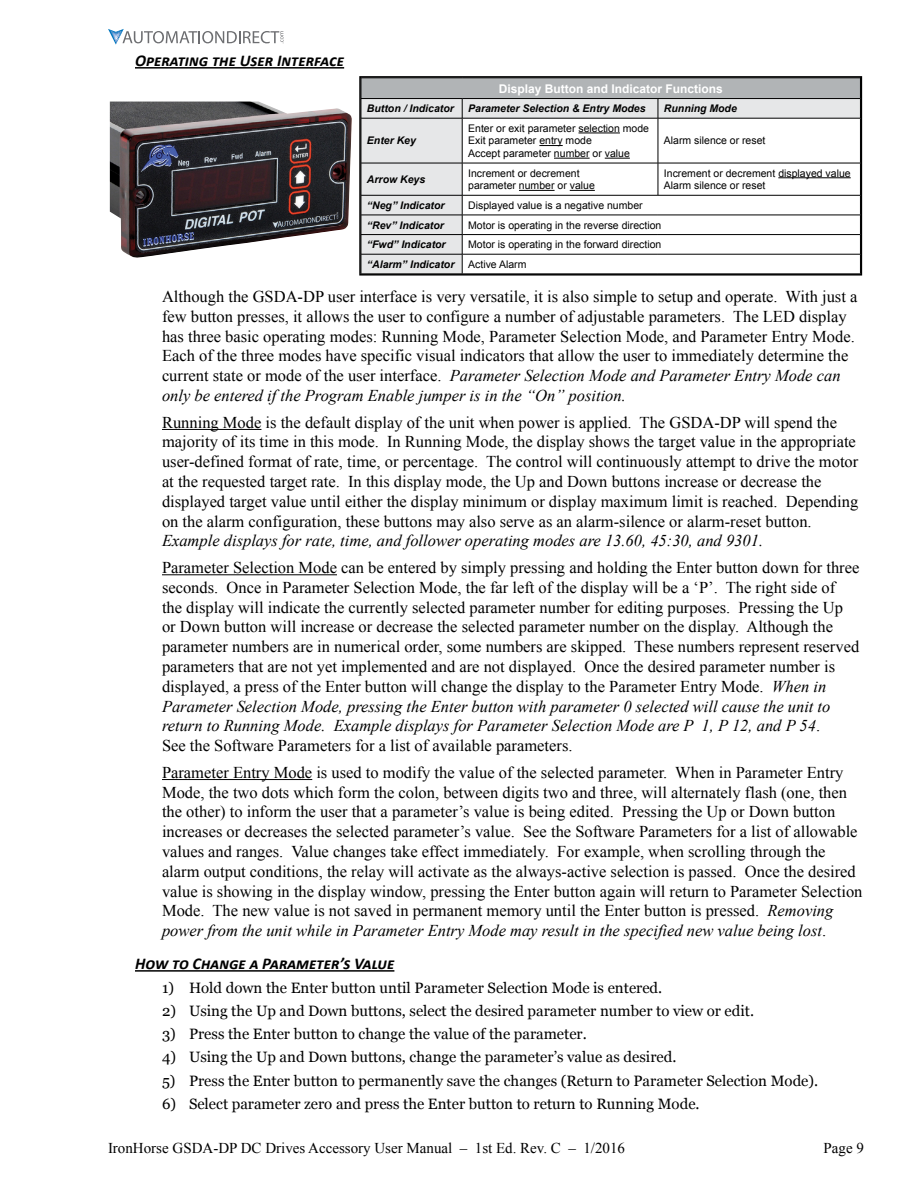
<style>
.page{position:relative;width:918px;height:1188px;background:#fff}
.page>*{position:absolute;margin:0;border:0;box-sizing:border-box;transform-origin:0 0}
.Body{font:16.5px/19.8px "Times New Roman";color:#000}
.Head_-_Sub_1{font:italic 700 16.5px "Calibri";color:#000}
.t1{font:15px "Georgia";color:#000}
.t2{font:15px "Times New Roman";color:#000}
.t3{font:700 12px "Arial";color:#fff}
.t4{font:10.5px/12.6px "Arial";color:#000}
.t5{font:italic 700 10.5px "Arial";color:#000}
.s1{font-style:italic}
</style>
<div class="page">
<svg style="left:108px;top:29px;width:176px;height:16px"></svg>
<hr style="left:135px;top:67px;width:209px;height:2px;background:#000">
<hr style="left:162px;top:429px;width:99px;height:1px;background:#000">
<hr style="left:162px;top:574px;width:175px;height:1px;background:#000">
<hr style="left:162px;top:779px;width:150px;height:1px;background:#000">
<hr style="left:135px;top:970px;width:259px;height:2px;background:#000">
<img style="left:110px;top:102px;width:242px;height:156px">
<div style="left:361px;top:78px;width:499px;height:21px;background:#b1b4b6"></div>
<svg style="left:362px;top:99px;width:497px;height:174px;background:#e1e2e3"></svg>
<svg style="left:463px;top:119px;width:396px;height:154px"></svg>
<hr style="left:361px;top:98px;width:101px;height:1px;background:#000">
<hr style="left:462px;top:98px;width:196px;height:1px;background:#000">
<svg style="left:462px;top:99px;width:1px;height:19px"></svg>
<hr style="left:658px;top:98px;width:203px;height:1px;background:#000">
<svg style="left:658px;top:99px;width:1px;height:19px"></svg>
<hr style="left:361px;top:118px;width:101px;height:1px;background:#000">
<hr style="left:462px;top:118px;width:196px;height:1px;background:#000">
<hr style="left:462px;top:118px;width:1px;height:45px;background:#000">
<hr style="left:658px;top:118px;width:203px;height:1px;background:#000">
<hr style="left:658px;top:118px;width:1px;height:45px;background:#000">
<hr style="left:361px;top:163px;width:101px;height:1px;background:#000">
<hr style="left:462px;top:163px;width:196px;height:1px;background:#000">
<hr style="left:462px;top:163px;width:1px;height:32px;background:#000">
<hr style="left:658px;top:163px;width:203px;height:1px;background:#000">
<hr style="left:658px;top:163px;width:1px;height:32px;background:#000">
<hr style="left:361px;top:195px;width:101px;height:1px;background:#000">
<hr style="left:462px;top:195px;width:196px;height:1px;background:#000">
<hr style="left:658px;top:195px;width:203px;height:1px;background:#000">
<hr style="left:361px;top:215px;width:101px;height:1px;background:#000">
<hr style="left:462px;top:215px;width:196px;height:1px;background:#000">
<hr style="left:658px;top:215px;width:203px;height:1px;background:#000">
<hr style="left:361px;top:234px;width:101px;height:1px;background:#000">
<hr style="left:462px;top:234px;width:196px;height:1px;background:#000">
<hr style="left:658px;top:234px;width:203px;height:1px;background:#000">
<hr style="left:361px;top:254px;width:101px;height:1px;background:#000">
<hr style="left:462px;top:254px;width:196px;height:1px;background:#000">
<svg style="left:462px;top:195px;width:1px;height:78px"></svg>
<hr style="left:658px;top:254px;width:203px;height:1px;background:#000">
<hr style="left:579px;top:133px;width:41px;height:1px;background:#000">
<svg style="left:539px;top:145px;width:24px;height:1px"></svg>
<hr style="left:554px;top:158px;width:36px;height:1px;background:#000">
<svg style="left:605px;top:158px;width:25px;height:1px"></svg>
<hr style="left:519px;top:190px;width:36px;height:1px;background:#000">
<svg style="left:570px;top:190px;width:25px;height:1px"></svg>
<hr style="left:778px;top:177px;width:73px;height:1px;background:#000">
<div style="left:359px;top:76px;width:503px;height:200px;border:2px solid #000"></div>
<p class="Head_-_Sub_1" style="left:135px;top:50px;width:211px">Operating the User Interface</p>
<p class="t3" style="left:499px;top:80px;width:226px">Display Button and Indicator Functions</p>
<p class="t5" style="left:367px;top:102px;width:88px">Button / Indicator</p>
<p class="t5" style="left:468px;top:102px;width:179px">Parameter Selection &amp; Entry Modes</p>
<p class="t5" style="left:664px;top:102px;width:74px">Running Mode</p>
<p class="t5" style="left:367px;top:134px;width:51px">Enter Key</p>
<p class="t4" style="left:468px;top:122px;width:182px">Enter or exit parameter selection mode<br>Exit parameter entry mode<br>Accept parameter number or value</p>
<p class="t4" style="left:664px;top:135px;width:103px">Alarm silence or reset</p>
<p class="t5" style="left:367px;top:172px;width:60px">Arrow Keys</p>
<p class="t4" style="left:468px;top:167px;width:128px">Increment or decrement parameter number or value</p>
<p class="t4" style="left:664px;top:167px;width:188px">Increment or decrement displayed value<br>Alarm silence or reset</p>
<p class="t5" style="left:367px;top:198px;width:79px">“Neg” Indicator</p>
<p class="t4" style="left:468px;top:199px;width:176px">Displayed value is a negative number</p>
<p class="t5" style="left:367px;top:218px;width:79px">“Rev” Indicator</p>
<p class="t4" style="left:468px;top:219px;width:195px">Motor is operating in the reverse direction</p>
<p class="t5" style="left:367px;top:238px;width:80px">“Fwd” Indicator</p>
<p class="t4" style="left:468px;top:238px;width:195px">Motor is operating in the forward direction</p>
<p class="t5" style="left:367px;top:257px;width:89px">“Alarm” Indicator</p>
<p class="t4" style="left:468px;top:258px;width:60px">Active Alarm</p>
<p class="Body" style="left:162px;top:286px;width:697px">Although the GSDA-DP user interface is very versatile, it is also simple to setup and operate. With just a few button presses, it allows the user to configure a number of adjustable parameters. The LED display has three basic operating modes: Running Mode, Parameter Selection Mode, and Parameter Entry Mode.<br>Each of the three modes have specific visual indicators that allow the user to immediately determine the current state or mode of the user interface. <span class="s1">Parameter Selection Mode and Parameter Entry Mode can only be entered if the Program Enable jumper is in the “On” position.</span></p>
<p class="Body" style="left:162px;top:412px;width:698px">Running Mode is the default display of the unit when power is applied. The GSDA-DP will spend the majority of its time in this mode. In Running Mode, the display shows the target value in the appropriate user-defined format of rate, time, or percentage. The control will continuously attempt to drive the motor at the requested target rate. In this display mode, the Up and Down buttons increase or decrease the displayed target value until either the display minimum or display maximum limit is reached. Depending on the alarm configuration, these buttons may also serve as an alarm-silence or alarm-reset button.<br><span class="s1">Example displays for rate, time, and follower operating modes are 13.60, 45:30, and 9301.</span></p>
<p class="Body" style="left:162px;top:557px;width:699px">Parameter Selection Mode can be entered by simply pressing and holding the Enter button down for three seconds. Once in Parameter Selection Mode, the far left of the display will be a ‘P’. The right side of the display will indicate the currently selected parameter number for editing purposes. Pressing the Up or Down button will increase or decrease the selected parameter number on the display. Although the parameter numbers are in numerical order, some numbers are skipped. These numbers represent reserved parameters that are not yet implemented and are not displayed. Once the desired parameter number is displayed, a press of the Enter button will change the display to the Parameter Entry Mode. <span class="s1">When in Parameter Selection Mode, pressing the Enter button with parameter 0 selected will cause the unit to return to Running Mode. Example displays for Parameter Selection Mode are P 1, P 12, and P 54</span>.<br>See the Software Parameters for a list of available parameters.</p>
<p class="Body" style="left:162px;top:762px;width:702px">Parameter Entry Mode is used to modify the value of the selected parameter. When in Parameter Entry Mode, the two dots which form the colon, between digits two and three, will alternately flash (one, then the other) to inform the user that a parameter’s value is being edited. Pressing the Up or Down button increases or decreases the selected parameter’s value. See the Software Parameters for a list of allowable values and ranges. Value changes take effect immediately. For example, when scrolling through the alarm output conditions, the relay will activate as the always-active selection is passed. Once the desired value is showing in the display window, pressing the Enter button again will return to Parameter Selection Mode. The new value is not saved in permanent memory until the Enter button is pressed. <span class="s1">Removing power from the unit while in Parameter Entry Mode may result in the specified new value being lost</span>.</p>
<p class="Head_-_Sub_1" style="left:135px;top:953px;width:261px">How to Change a Parameter’s Value</p>
<p class="t1" style="left:162px;top:979px;width:502px">1) Hold down the Enter button until Parameter Selection Mode is entered.</p>
<p class="t1" style="left:162px;top:1002px;width:594px">2) Using the Up and Down buttons, select the desired parameter number to view or edit.</p>
<p class="t1" style="left:162px;top:1026px;width:426px">3) Press the Enter button to change the value of the parameter.</p>
<p class="t1" style="left:162px;top:1049px;width:516px">4) Using the Up and Down buttons, change the parameter’s value as desired.</p>
<p class="t1" style="left:162px;top:1072px;width:658px">5) Press the Enter button to permanently save the changes (Return to Parameter Selection Mode).</p>
<p class="t1" style="left:162px;top:1095px;width:539px">6) Select parameter zero and press the Enter button to return to Running Mode.</p>
<p class="t2" style="left:108px;top:1138px;width:519px">IronHorse GSDA-DP DC Drives Accessory User Manual – 1st Ed. Rev. C – 1/2016</p>
<p class="t2" style="left:824px;top:1138px;width:42px">Page 9</p>
</div>
